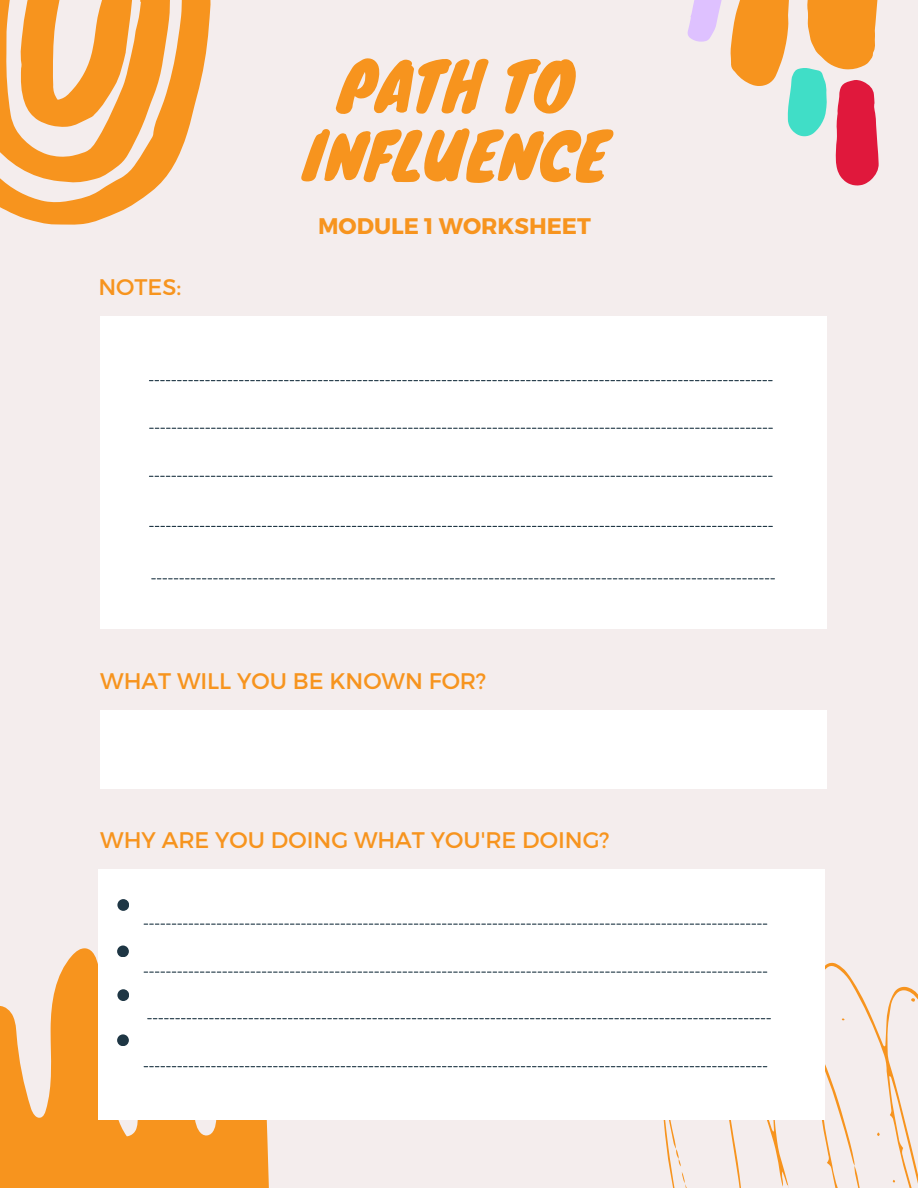
<style>
.page{position:relative;width:918px;height:1188px;background:#f4eded}
.page>*{position:absolute;margin:0;border:0;box-sizing:border-box;transform-origin:0 0}
.t1{font:63.45px/69.8px "Knewave";color:#f7941e;text-align:center}
.t2{font:22.5px "Montserrat";color:#f7941e}
.t3{font:700 22.5px "Montserrat";color:#f7941e}
</style>
<div class="page">
<svg style="left:0;top:948px;width:144px;height:240px;fill:#f7941e"></svg>
<svg style="left:0;top:0;width:211px;height:225px"></svg>
<svg style="left:0;top:0;width:170px;height:183px"></svg>
<svg style="left:731px;top:0;width:148px;height:186px"></svg>
<svg style="left:688px;top:0;width:34px;height:42px"></svg>
<svg style="left:771px;top:952px;width:147px;height:236px"></svg>
<svg style="left:911px;top:998px;width:4px;height:4px"></svg>
<svg style="left:877px;top:1132px;width:3px;height:4px"></svg>
<div style="left:100px;top:710px;width:726px;height:79px;background:#fff"></div>
<div style="left:98px;top:870px;width:726px;height:250px;background:#fff"></div>
<div style="left:117px;top:899px;width:12px;height:12px;background:#1e3644;border-radius:50%"></div>
<div style="left:117px;top:946px;width:12px;height:11px;background:#1e3644;border-radius:50%"></div>
<div style="left:117px;top:989px;width:12px;height:12px;background:#1e3644;border-radius:50%"></div>
<svg style="left:144px;top:924px;width:623px;height:1px"></svg>
<svg style="left:144px;top:972px;width:623px;height:1px"></svg>
<div style="left:117px;top:1034px;width:12px;height:12px;background:#1e3644;border-radius:50%"></div>
<svg style="left:144px;top:1018px;width:627px;height:170px"></svg>
<div style="left:100px;top:316px;width:726px;height:313px;background:#fff"></div>
<svg style="left:149px;top:380px;width:624px;height:1px"></svg>
<svg style="left:149px;top:428px;width:624px;height:1px"></svg>
<svg style="left:149px;top:476px;width:624px;height:1px"></svg>
<svg style="left:149px;top:526px;width:624px;height:1px"></svg>
<svg style="left:151px;top:578px;width:624px;height:1px"></svg>
<h1 class="t1" style="left:302px;top:49px;width:308px">PATH TO<br>INFLUENCE</h1>
<p class="t2" style="left:98px;top:272px;width:84px">NOTES:</p>
<p class="t3" style="left:318px;top:212px;width:274px">MODULE 1 WORKSHEET</p>
<p class="t2" style="left:100px;top:666px;width:387px">WHAT WILL YOU BE KNOWN FOR?</p>
<p class="t2" style="left:100px;top:826px;width:511px">WHY ARE YOU DOING WHAT YOU'RE DOING?</p>
</div>
